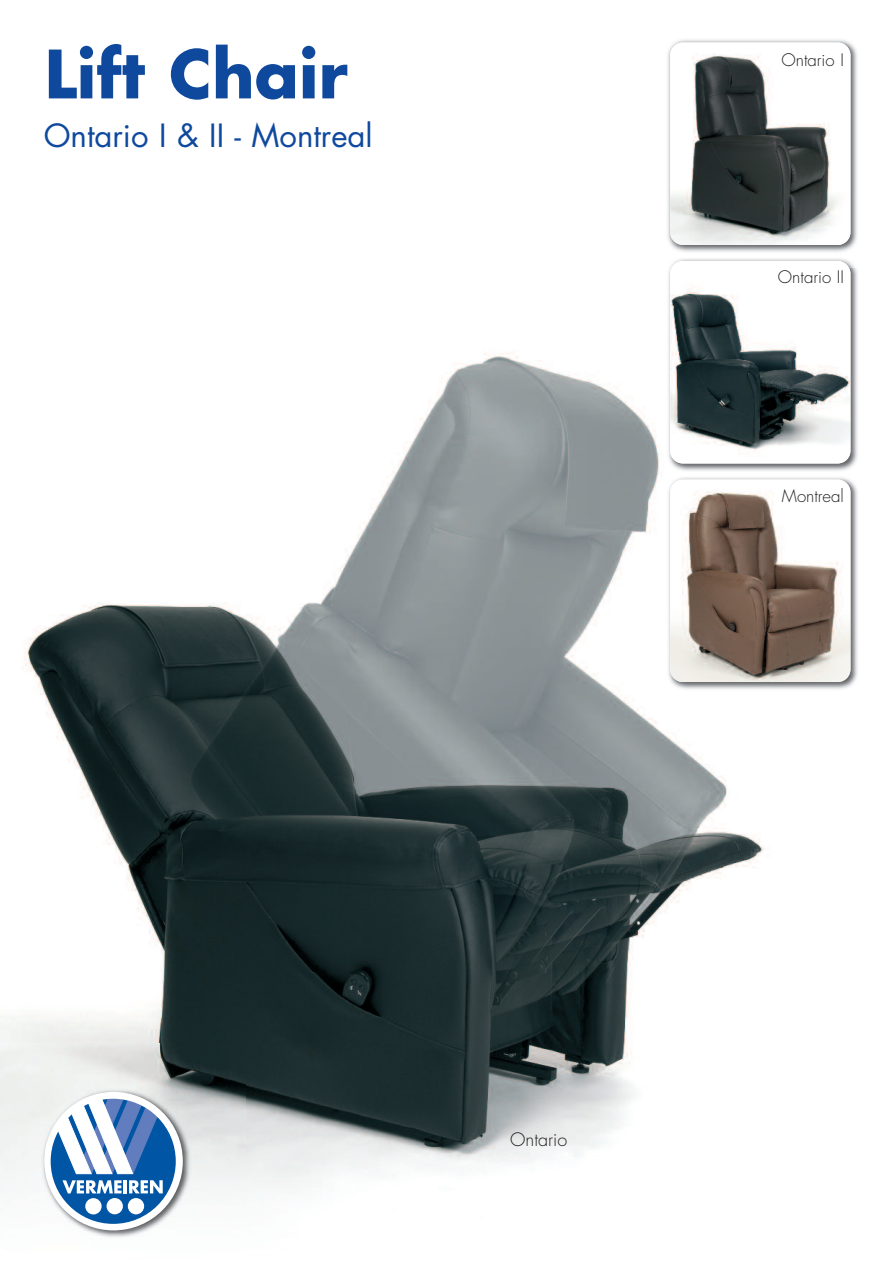
<style>
.page{position:relative;width:893px;height:1263px;background:#fff}
.page>*{position:absolute;margin:0;border:0;box-sizing:border-box;transform-origin:0 0}
.t1{font:700 64.8px "Futura";color:#0f499d}
.t2{font:31.2px "Futura";color:#0f499d}
.t3{font:300 18px "Futura";color:#231f20}
.t4{font:300 16.8px "Futura";color:#231f20}
</style>
<div class="page">
<img style="left:0;top:352px;width:765px;height:840px">
<img style="left:6px;top:1044px;width:240px;height:193px">
<svg style="left:44px;top:1092px;width:139px;height:138px"></svg>
<img style="left:665px;top:39px;width:193px;height:655px">
<img style="left:670px;top:43px;width:180px;height:202px;border-radius:13px">
<img style="left:670px;top:261px;width:180px;height:202px;border-radius:13px">
<img style="left:670px;top:480px;width:180px;height:202px;border-radius:13px">
<h1 class="t1" style="left:45px;top:45px;width:305px">Lift Chair</h1>
<p class="t4" style="left:781px;top:52px;width:64px">Ontario I</p>
<h2 class="t2" style="left:44px;top:121px;width:330px">Ontario I &amp; II - Montreal</h2>
<p class="t4" style="left:778px;top:269px;width:68px">Ontario II</p>
<p class="t4" style="left:782px;top:489px;width:63px">Montreal</p>
<p class="t3" style="left:510px;top:1131px;width:59px">Ontario</p>
</div>
